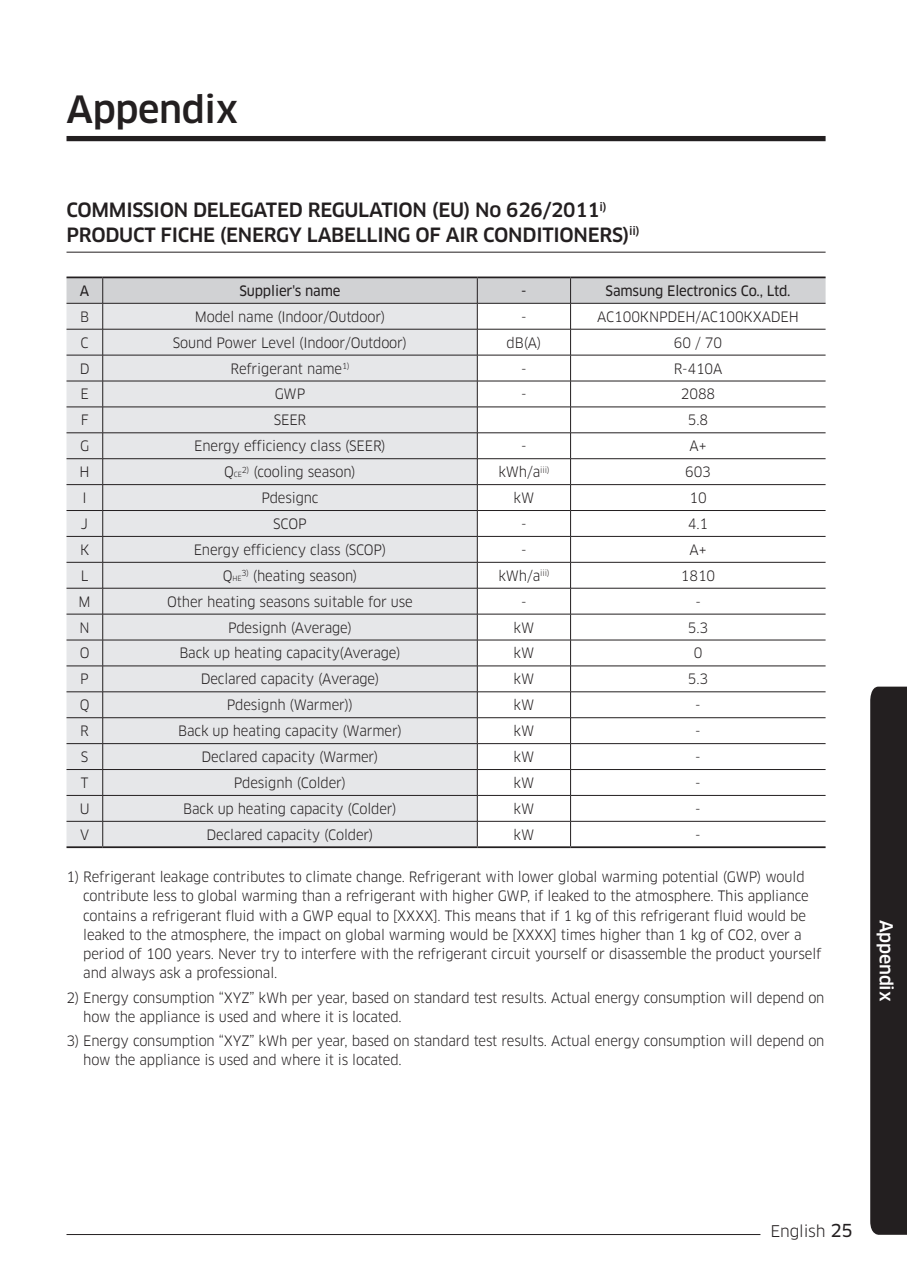
<style>
.page{position:relative;width:907px;height:1279px;background:#fff}
.page>*{position:absolute;margin:0;border:0;box-sizing:border-box;transform-origin:0 0}
.t1{font:500 36.75px "Samsung Clan Pro";letter-spacing:-.01em;color:#231f20}
.t2{font:500 19.25px/24.5px "Samsung Clan Pro";letter-spacing:-.015em;color:#231f20}
.t3{font:500 17.5px "Samsung Clan Pro";letter-spacing:-.015em;color:#fff}
.t4{font:15.75px "Samsung Clan Pro";letter-spacing:-.015em;color:#231f20}
.t5{font:14px/19.2px "Samsung Clan Pro";letter-spacing:-.01em;color:#231f20;scale:.95 1}
.t6{font:14px "Samsung Clan Pro News";letter-spacing:-.01em;color:#231f20;scale:.95 1}
.t7{font:7px "Samsung Clan Pro";color:#231f20;scale:.95 1}
.s1{font-size:14px}
.s2{font-family:"Samsung Clan Pro News";font-size:17.5px}
</style>
<div class="page">
<div style="left:67px;top:136px;width:758px;height:5px;background:#231f20"></div>
<hr style="left:67px;top:1234px;width:729px;height:1px;background:#231f20">
<div style="left:760px;top:1230px;width:65px;height:7px;background:#fff"></div>
<div style="left:870px;top:687px;width:37px;height:548px;background:#231f20"></div>
<hr style="left:67px;top:252px;width:758px;height:1px;background:#231f20">
<hr style="left:103px;top:846px;width:374px;height:2px;background:#231f20">
<hr style="left:477px;top:846px;width:94px;height:2px;background:#231f20">
<hr style="left:571px;top:846px;width:254px;height:2px;background:#231f20">
<hr style="left:67px;top:846px;width:36px;height:2px;background:#231f20">
<svg style="left:67px;top:277px;width:758px;height:569px"></svg>
<h1 class="t1" style="left:67px;top:88px;width:173px">Appendix</h1>
<h2 class="t2" style="left:67px;top:198px;width:575px">COMMISSION DELEGATED REGULATION (EU) No 626/2011<sup>i)<br></sup>PRODUCT FICHE (ENERGY LABELLING OF AIR CONDITIONERS)<sup>ii)</sup></h2>
<p class="t6" style="left:80px;top:282px;width:11px">A</p>
<p class="t6" style="left:239px;top:282px;width:108px">Supplier's name</p>
<p class="t6" style="left:521px;top:282px;width:7px">-</p>
<p class="t6" style="left:606px;top:282px;width:196px">Samsung Electronics Co., Ltd.</p>
<p class="t5" style="left:80px;top:307px;width:11px">B</p>
<p class="t5" style="left:195px;top:307px;width:202px">Model name (Indoor/Outdoor)</p>
<p class="t5" style="left:521px;top:307px;width:7px">-</p>
<p class="t5" style="left:597px;top:307px;width:214px">AC100KNPDEH/AC100KXADEH</p>
<p class="t5" style="left:81px;top:333px;width:10px">C</p>
<p class="t5" style="left:173px;top:333px;width:248px">Sound Power Level (Indoor/Outdoor)</p>
<p class="t5" style="left:507px;top:333px;width:38px">dB(A)</p>
<p class="t5" style="left:674px;top:333px;width:52px">60 / 70</p>
<p class="t5" style="left:80px;top:359px;width:12px">D</p>
<p class="t5" style="left:231px;top:359px;width:127px">Refrigerant name<sup>1)</sup></p>
<p class="t5" style="left:521px;top:359px;width:7px">-</p>
<p class="t5" style="left:674px;top:359px;width:53px">R-410A</p>
<p class="t5" style="left:80px;top:385px;width:10px">E</p>
<p class="t5" style="left:275px;top:385px;width:34px">GWP</p>
<p class="t5" style="left:521px;top:385px;width:7px">-</p>
<p class="t5" style="left:681px;top:385px;width:38px">2088</p>
<p class="t5" style="left:81px;top:411px;width:10px">F</p>
<p class="t5" style="left:274px;top:411px;width:36px">SEER</p>
<p class="t5" style="left:688px;top:411px;width:23px">5.8</p>
<p class="t5" style="left:80px;top:436px;width:11px">G</p>
<p class="t5" style="left:194px;top:436px;width:203px">Energy efficiency class (SEER)</p>
<p class="t5" style="left:521px;top:436px;width:7px">-</p>
<p class="t5" style="left:689px;top:436px;width:19px">A+</p>
<p class="t5" style="left:80px;top:462px;width:12px">H</p>
<p class="t7" style="left:224px;top:470px;width:20px"><span class="s1">Q</span>CE</p>
<p class="t5" style="left:242px;top:462px;width:121px"><sup>2)</sup> (cooling season)</p>
<p class="t5" style="left:498px;top:462px;width:55px">kWh/a<sup>iii)</sup></p>
<p class="t5" style="left:685px;top:462px;width:29px">603</p>
<p class="t5" style="left:83px;top:488px;width:6px">I</p>
<p class="t5" style="left:261px;top:488px;width:62px">Pdesignc</p>
<p class="t5" style="left:514px;top:488px;width:23px">kW</p>
<p class="t5" style="left:689px;top:488px;width:20px">10</p>
<p class="t5" style="left:81px;top:514px;width:9px">J</p>
<p class="t5" style="left:273px;top:514px;width:37px">SCOP</p>
<p class="t5" style="left:521px;top:514px;width:7px">-</p>
<p class="t5" style="left:688px;top:514px;width:23px">4.1</p>
<p class="t5" style="left:80px;top:540px;width:11px">K</p>
<p class="t5" style="left:194px;top:540px;width:204px">Energy efficiency class (SCOP)</p>
<p class="t5" style="left:521px;top:540px;width:7px">-</p>
<p class="t5" style="left:689px;top:540px;width:19px">A+</p>
<p class="t5" style="left:81px;top:566px;width:10px">L</p>
<p class="t7" style="left:223px;top:574px;width:21px"><span class="s1">Q</span>HE</p>
<p class="t5" style="left:241px;top:566px;width:123px"><sup>3)</sup> (heating season)</p>
<p class="t5" style="left:498px;top:566px;width:55px">kWh/a<sup>iii)</sup></p>
<p class="t5" style="left:681px;top:566px;width:38px">1810</p>
<p class="t5" style="left:79px;top:592px;width:14px">M</p>
<p class="t5" style="left:167px;top:592px;width:260px">Other heating seasons suitable for use</p>
<p class="t5" style="left:521px;top:592px;width:7px">-</p>
<p class="t5" style="left:695px;top:592px;width:7px">-</p>
<p class="t5" style="left:80px;top:618px;width:12px">N</p>
<p class="t5" style="left:228px;top:618px;width:132px">Pdesignh (Average)</p>
<p class="t5" style="left:514px;top:618px;width:23px">kW</p>
<p class="t5" style="left:688px;top:618px;width:23px">5.3</p>
<p class="t5" style="left:80px;top:644px;width:12px">O</p>
<p class="t5" style="left:179px;top:644px;width:234px">Back up heating capacity(Average)</p>
<p class="t5" style="left:514px;top:644px;width:23px">kW</p>
<p class="t5" style="left:694px;top:644px;width:11px">0</p>
<p class="t5" style="left:80px;top:670px;width:11px">P</p>
<p class="t5" style="left:201px;top:670px;width:189px">Declared capacity (Average)</p>
<p class="t5" style="left:513px;top:670px;width:23px">kW</p>
<p class="t5" style="left:688px;top:670px;width:23px">5.3</p>
<p class="t5" style="left:80px;top:695px;width:12px">Q</p>
<p class="t5" style="left:227px;top:695px;width:134px">Pdesignh (Warmer))</p>
<p class="t5" style="left:513px;top:695px;width:23px">kW</p>
<p class="t5" style="left:695px;top:695px;width:7px">-</p>
<p class="t5" style="left:80px;top:721px;width:11px">R</p>
<p class="t5" style="left:178px;top:721px;width:237px">Back up heating capacity (Warmer)</p>
<p class="t5" style="left:513px;top:721px;width:23px">kW</p>
<p class="t5" style="left:695px;top:721px;width:7px">-</p>
<p class="t5" style="left:81px;top:747px;width:9px">S</p>
<p class="t5" style="left:201px;top:747px;width:188px">Declared capacity (Warmer)</p>
<p class="t5" style="left:513px;top:747px;width:23px">kW</p>
<p class="t5" style="left:695px;top:747px;width:7px">-</p>
<p class="t5" style="left:81px;top:773px;width:10px">T</p>
<p class="t5" style="left:234px;top:773px;width:120px">Pdesignh (Colder)</p>
<p class="t5" style="left:513px;top:773px;width:23px">kW</p>
<p class="t5" style="left:695px;top:773px;width:7px">-</p>
<p class="t5" style="left:80px;top:799px;width:12px">U</p>
<p class="t5" style="left:183px;top:799px;width:226px">Back up heating capacity (Colder)</p>
<p class="t5" style="left:513px;top:799px;width:23px">kW</p>
<p class="t5" style="left:695px;top:799px;width:7px">-</p>
<p class="t5" style="left:80px;top:825px;width:11px">V</p>
<p class="t5" style="left:207px;top:825px;width:177px">Declared capacity (Colder)</p>
<p class="t5" style="left:513px;top:825px;width:23px">kW</p>
<p class="t5" style="left:695px;top:825px;width:7px">-</p>
<p class="t5" style="left:83px;top:867px;width:779px;text-indent:-17px">1) Refrigerant leakage contributes to climate change. Refrigerant with lower global warming potential (GWP) would contribute less to global warming than a refrigerant with higher GWP, if leaked to the atmosphere. This appliance contains a refrigerant fluid with a GWP equal to [XXXX]. This means that if 1 kg of this refrigerant fluid would be leaked to the atmosphere, the impact on global warming would be [XXXX] times higher than 1 kg of CO2, over a period of 100 years. Never try to interfere with the refrigerant circuit yourself or disassemble the product yourself and always ask a professional.</p>
<p class="t5" style="left:83px;top:988px;width:782px;text-indent:-17px">2) Energy consumption “XYZ” kWh per year, based on standard test results. Actual energy consumption will depend on how the appliance is used and where it is located.</p>
<p class="t5" style="left:83px;top:1031px;width:782px;text-indent:-17px">3) Energy consumption “XYZ” kWh per year, based on standard test results. Actual energy consumption will depend on how the appliance is used and where it is located.</p>
<p class="t3" style="left:897px;top:920px;width:83px;rotate:90deg">Appendix</p>
<p class="t4" style="left:771px;top:1222px;width:84px">English <span class="s2">25</span></p>
</div>
